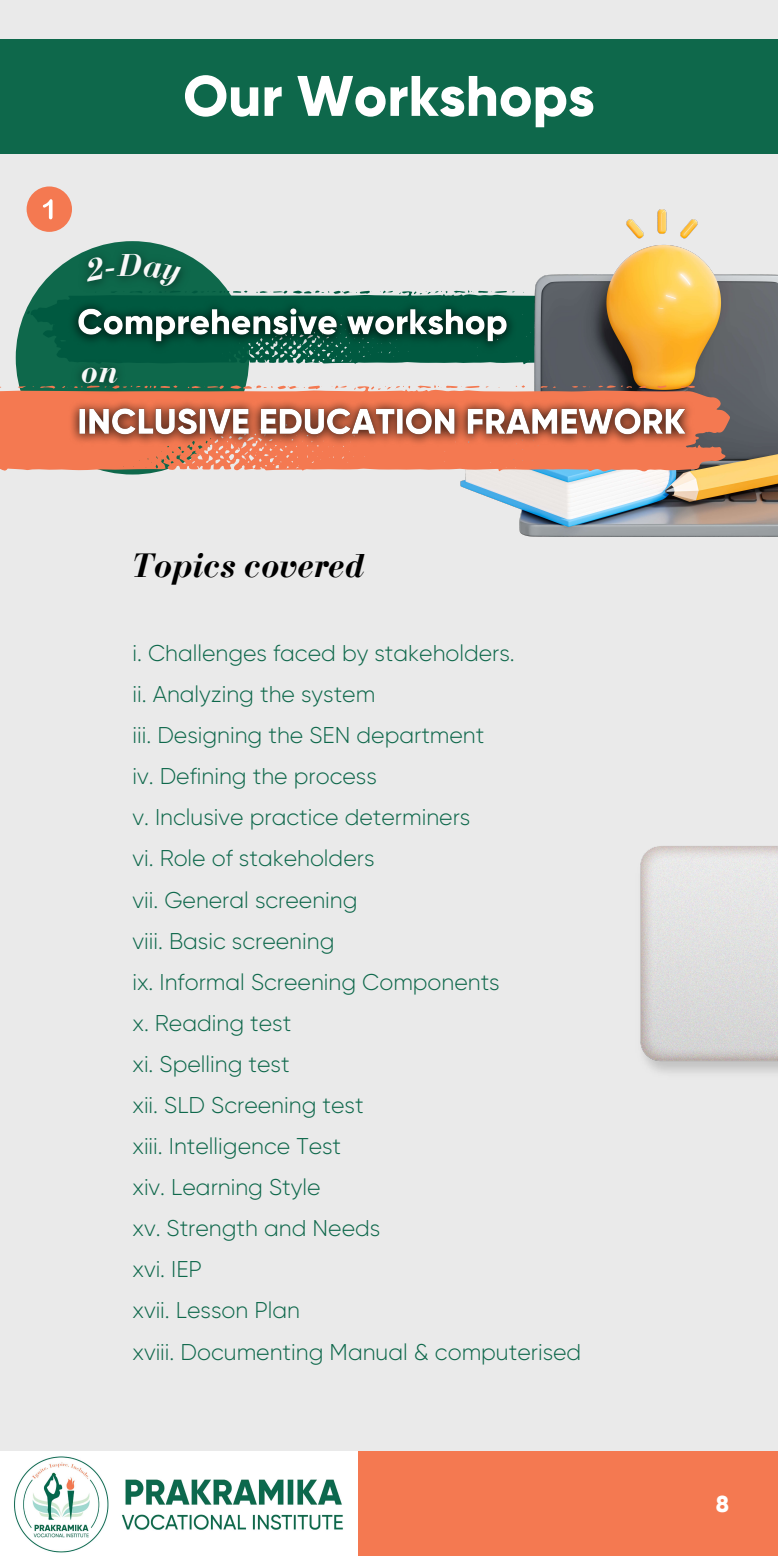
<style>
.page{position:relative;width:778px;height:1556px;background:#fff}
.page>*{position:absolute;margin:0;border:0;box-sizing:border-box;transform-origin:0 0}
.t1{font:800 57px "Gilroy";color:#fff}
.t2{font:italic 700 35.04px "Bodoni";color:#000}
.t3{font:800 23.1px "Gilroy";color:#fff}
.t4{font:300 22.8px/41.1px "Gilroy";color:#0e684b}
</style>
<div class="page">
<div style="left:0;top:0;width:778px;height:1555px;background:#eaeaea"></div>
<div style="left:0;top:39px;width:778px;height:115px;background:#0e684b"></div>
<div style="left:0;top:1451px;width:778px;height:104px;background:#f47951"></div>
<img style="left:0;top:1451px;width:358px;height:104px">
<div style="left:16px;top:241px;width:233px;height:233px;background:#0e684b;border-radius:50%"></div>
<svg style="left:27px;top:290px;width:432px;height:68px"></svg>
<img style="left:459px;top:209px;width:319px;height:328px">
<svg style="left:0;top:384px;width:730px;height:89px;background:#e28363"></svg>
<div style="left:27px;top:186px;width:45px;height:46px;background:#f47951;border-radius:50%"></div>
<svg style="left:43px;top:199px;width:10px;height:20px"></svg>
<img style="left:64px;top:295px;width:637px;height:156px">
<img style="left:66px;top:241px;width:132px;height:66px">
<img style="left:67px;top:352px;width:66px;height:47px">
<img style="left:640px;top:846px;width:138px;height:227px">
<svg style="left:83px;top:254px;width:98px;height:35px"></svg>
<svg style="left:82px;top:367px;width:36px;height:16px"></svg>
<h1 class="t1" style="left:183px;top:61px;width:413px">Our Workshops</h1>
<h2 class="t2" style="left:132px;top:544px;width:235px">Topics covered</h2>
<p class="t4" style="left:132px;top:632px;width:450px">i. Challenges faced by stakeholders.<br>ii. Analyzing the system<br>iii. Designing the SEN department<br>iv. Defining the process<br>v. Inclusive practice determiners<br>vi. Role of stakeholders<br>vii. General screening<br>viii. Basic screening<br>ix. Informal Screening Components<br>x. Reading test<br>xi. Spelling test<br>xii. SLD Screening test<br>xiii. Intelligence Test<br>xiv. Learning Style<br>xv. Strength and Needs<br>xvi. IEP<br>xvii. Lesson Plan<br>xviii. Documenting Manual &amp; computerised</p>
<p class="t3" style="left:716px;top:1489px;width:15px">8</p>
</div>
